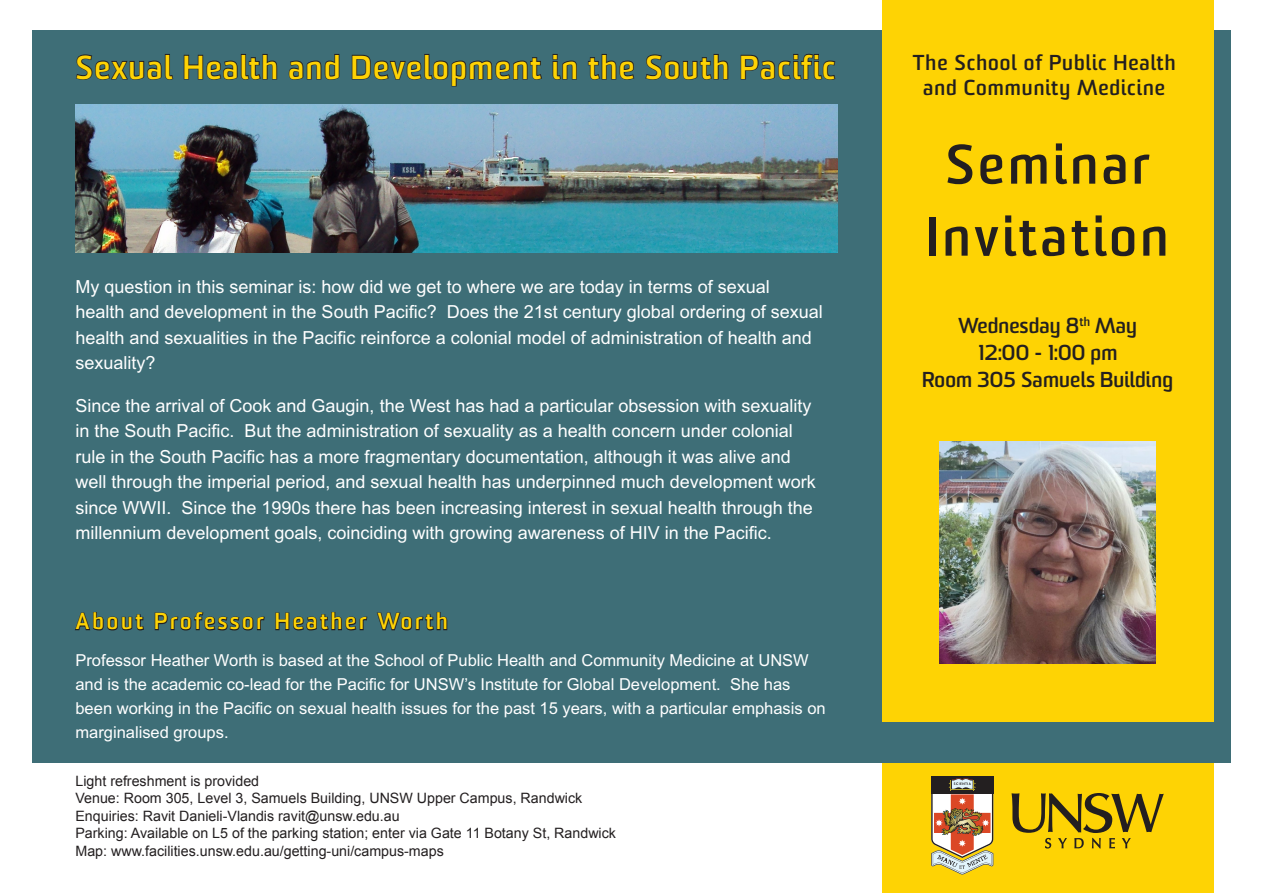
<style>
.page{position:relative;width:1263px;height:893px;background:#fff}
.page>*{position:absolute;margin:0;border:0;box-sizing:border-box;transform-origin:0 0}
.t1{font:700 54px/72px "Sommet";letter-spacing:.07em;color:#231f20;text-align:center}
.t2{font:700 32.25px "Sommet";letter-spacing:.05em;color:#fed304}
.t3{font:700 22.5px "Sommet";letter-spacing:.13em;color:#fed304}
.t4{font:700 21px "Sommet";letter-spacing:.02em;color:#231f20}
.t5{font:700 21px/25.2px "Sommet";letter-spacing:.05em;color:#231f20;text-align:center}
.t6{font:18px/25.5px "Arial MT Std";color:#fff}
.t7{font:16.5px/24px "Arial MT Std";color:#fff}
.t8{font:14.25px "Arial";color:#231f20}
</style>
<div class="page">
<div style="left:32px;top:30px;width:1199px;height:732px;background:#3e6e77"></div>
<div style="left:882px;top:0;width:331px;height:893px;background:#fed304"></div>
<img style="left:931px;top:776px;width:62px;height:98px">
<svg style="left:1011px;top:793px;width:153px;height:55px"></svg>
<div style="left:878px;top:722px;width:353px;height:40px;background:#3e6e77"></div>
<svg style="left:75px;top:612px;width:69px;height:19px"></svg>
<svg style="left:154px;top:612px;width:111px;height:19px"></svg>
<svg style="left:275px;top:612px;width:93px;height:19px"></svg>
<svg style="left:377px;top:612px;width:71px;height:19px"></svg>
<img style="left:940px;top:441px;width:215px;height:222px">
<svg style="left:76px;top:54px;width:98px;height:26px"></svg>
<svg style="left:183px;top:54px;width:95px;height:26px"></svg>
<svg style="left:288px;top:54px;width:52px;height:26px"></svg>
<svg style="left:351px;top:54px;width:191px;height:33px"></svg>
<svg style="left:552px;top:54px;width:25px;height:26px"></svg>
<svg style="left:588px;top:54px;width:46px;height:26px"></svg>
<svg style="left:645px;top:54px;width:84px;height:26px"></svg>
<svg style="left:740px;top:53px;width:96px;height:27px"></svg>
<img style="left:75px;top:104px;width:763px;height:148px">
<p class="t2" style="left:75px;top:47px;width:761px">Sexual Health and Development in the South Pacific</p>
<p class="t6" style="left:75px;top:273px;width:749px">My question in this seminar is: how did we get to where we are today in terms of sexual health and development in the South Pacific? Does the 21st century global ordering of sexual health and sexualities in the Pacific reinforce a colonial model of administration of health and sexuality?</p>
<p class="t6" style="left:75px;top:393px;width:742px">Since the arrival of Cook and Gaugin, the West has had a particular obsession with sexuality in the South Pacific. But the administration of sexuality as a health concern under colonial rule in the South Pacific has a more fragmentary documentation, although it was alive and well through the imperial period, and sexual health has underpinned much development work since WWII. Since the 1990s there has been increasing interest in sexual health through the millennium development goals, coinciding with growing awareness of HIV in the Pacific.</p>
<p class="t3" style="left:75px;top:607px;width:374px">About Professor Heather Worth</p>
<p class="t7" style="left:75px;top:648px;width:752px">Professor Heather Worth is based at the School of Public Health and Community Medicine at UNSW and is the academic co-lead for the Pacific for UNSW’s Institute for Global Development. She has been working in the Pacific on sexual health issues for the past 15 years, with a particular emphasis on marginalised groups.</p>
<p class="t8" style="left:75px;top:772px;width:185px">Light refreshment is provided</p>
<p class="t8" style="left:75px;top:789px;width:508px">Venue: Room 305, Level 3, Samuels Building, UNSW Upper Campus, Randwick</p>
<p class="t8" style="left:75px;top:806px;width:326px">Enquiries: Ravit Danieli-Vlandis ravit@unsw.edu.au</p>
<p class="t8" style="left:75px;top:823px;width:542px">Parking: Available on L5 of the parking station; enter via Gate 11 Botany St, Randwick</p>
<p class="t8" style="left:75px;top:841px;width:370px">Map: www.facilities.unsw.edu.au/getting-uni/campus-maps</p>
<p class="t5" style="left:913px;top:52px;width:264px">The School of Public Health and Community Medicine</p>
<p class="t1" style="left:927px;top:132px;width:243px">Seminar<br>Invitation</p>
<p class="t4" style="left:958px;top:312px;width:180px">Wednesday 8<sup>th</sup> May</p>
<p class="t4" style="left:977px;top:339px;width:141px">12:00 - 1:00 pm</p>
<p class="t4" style="left:922px;top:366px;width:252px">Room 305 Samuels Building</p>
</div>
